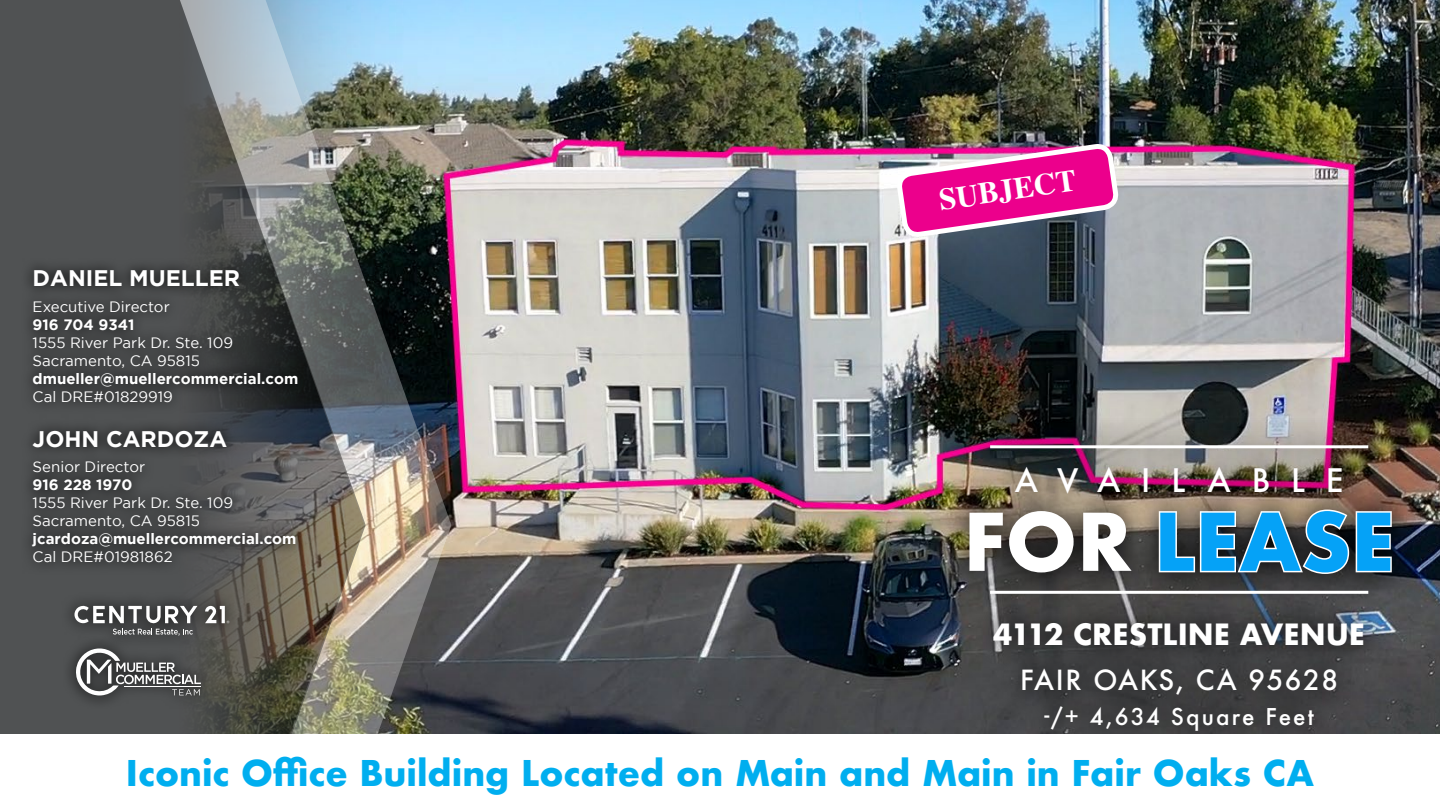
<style>
.page{position:relative;width:1440px;height:810px;background:#fff}
.page>*{position:absolute;margin:0;border:0;box-sizing:border-box;transform-origin:0 0}
.t1{font:700 77.1px "Futura";color:#05a2f7}
.t2{font:700 34.5px "Futura";color:#00aeef}
.t3{font:500 31.5px "Futura";letter-spacing:.66em;color:#fff}
.t4{font:700 30.6px "Times";color:#fff}
.t5{font:700 28.5px "Futura";color:#fff}
.t6{font:500 27px "Futura";letter-spacing:.06em;color:#fff}
.t7{font:700 22.5px "Gotham";color:#fff}
.t8{font:500 22.5px "Futura";letter-spacing:.09em;color:#fff}
.t9{font:15px/18px "Gotham";color:#fff}
.t10{font:700 15px "Gotham";color:#fff}
.s1{color:#fff}
</style>
<div class="page">
<img style="left:451px;top:0;width:988px;height:734px">
<img style="left:942px;top:418px;width:476px;height:316px">
<svg style="left:1157px;top:508px;width:236px;height:67px"></svg>
<hr style="left:990px;top:445px;width:378px;height:3px;background:#fff">
<hr style="left:990px;top:591px;width:378px;height:3px;background:#fff">
<img style="left:365px;top:0;width:86px;height:734px">
<img style="left:0;top:0;width:365px;height:734px">
<svg style="left:21px;top:258px;width:289px;height:317px;background:#444546"></svg>
<svg style="left:61px;top:592px;width:180px;height:56px;background:#50504e"></svg>
<svg style="left:205px;top:606px;width:24px;height:17px"></svg>
<svg style="left:74px;top:606px;width:123px;height:29px"></svg>
<div style="left:63px;top:635px;width:150px;height:74px;background:#4d4f4e"></div>
<svg style="left:76px;top:649px;width:125px;height:46px"></svg>
<img style="left:897px;top:89px;width:220px;height:203px">
<h3 class="t7" style="left:33px;top:265px;width:209px">DANIEL MUELLER</h3>
<p class="t9" style="left:33px;top:297px;width:139px">Executive Director</p>
<p class="t10" style="left:33px;top:316px;width:103px">916 704 9341</p>
<p class="t9" style="left:33px;top:333px;width:202px">1555 River Park Dr. Ste. 109<br>Sacramento, CA 95815</p>
<p class="t10" style="left:33px;top:370px;width:267px">dmueller@muellercommercial.com</p>
<p class="t9" style="left:33px;top:387px;width:142px">Cal DRE#01829919</p>
<h3 class="t7" style="left:33px;top:426px;width:196px">JOHN CARDOZA</h3>
<p class="t9" style="left:33px;top:458px;width:114px">Senior Director</p>
<p class="t10" style="left:33px;top:476px;width:101px">916 228 1970</p>
<p class="t9" style="left:33px;top:494px;width:202px">1555 River Park Dr. Ste. 109<br>Sacramento, CA 95815</p>
<p class="t10" style="left:33px;top:530px;width:265px">jcardoza@muellercommercial.com</p>
<p class="t9" style="left:33px;top:548px;width:142px">Cal DRE#01981862</p>
<h3 class="t4" style="left:935px;top:170px;width:140px;rotate:-8deg">SUBJECT</h3>
<h3 class="t3" style="left:1014px;top:459px;width:330px">AVAILABLE</h3>
<h1 class="t1" style="left:963px;top:486px;width:433px"><span class="s1">FOR</span> LEASE</h1>
<h3 class="t5" style="left:993px;top:614px;width:373px">4112 CRESTLINE AVENUE</h3>
<h3 class="t6" style="left:1020px;top:662px;width:319px">FAIR OAKS, CA 95628</h3>
<h3 class="t8" style="left:1044px;top:701px;width:271px">-/+ 4,634 Square Feet</h3>
<h2 class="t2" style="left:126px;top:748px;width:1189px">Iconic Office Building Located on Main and Main in Fair Oaks CA</h2>
</div>
